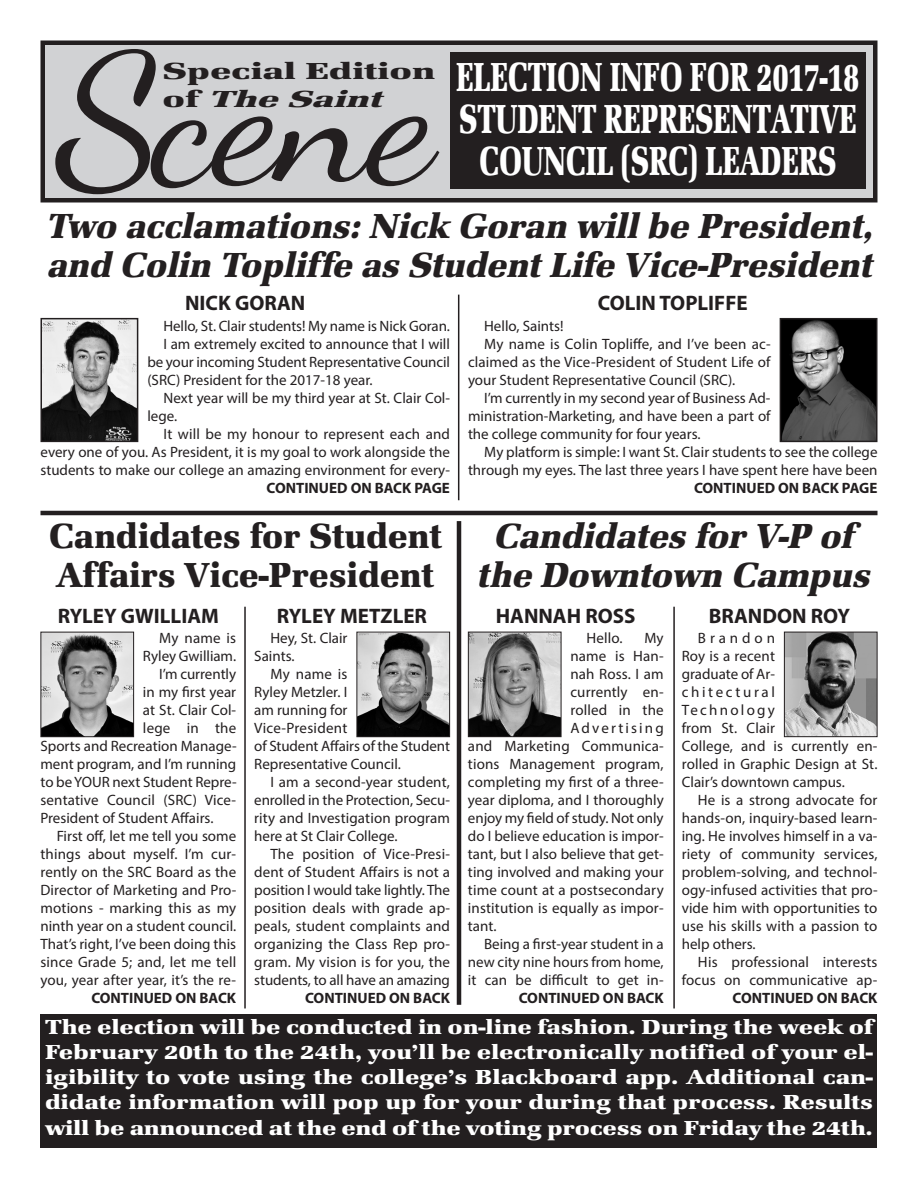
<style>
.page{position:relative;width:918px;height:1188px;background:#fff}
.page>*{position:absolute;margin:0;border:0;box-sizing:border-box;transform-origin:0 0}
.t1{font:172.5px "Dancing Script OT";color:#231f20;scale:1.12 1}
.t2{font:42px/42px "URW Latino T Blac";color:#fff;scale:.68 1}
.t3{font:italic 36px/39px "URW Latino T Blac";color:#231f20}
.t4{font:36px/39px "URW Latino T Blac";color:#231f20}
.t5{font:24px/28.8px "URW Latino T Blac";color:#231f20;scale:1.6 1}
.t6{font:21px/25.2px "URW Latino T Blac";letter-spacing:-.005em;color:#fff;text-align:justify;scale:1.23 1}
.t7{font:700 21px "Myriad Pro";color:#231f20}
.t8{font:15px/18px "Myriad Pro";color:#231f20}
.t9{font:700 15px "Myriad Pro";color:#231f20}
.t10{font:15px "Myriad Pro";letter-spacing:.14em;color:#231f20}
.s1{font-size:180px}
.s2{font-style:italic}
</style>
<div class="page">
<div style="left:45px;top:45px;width:828px;height:153px;background:#d1d2d4"></div>
<div style="left:40px;top:40px;width:838px;height:162px;border:4px solid #231f20"></div>
<div style="left:450px;top:52px;width:416px;height:137px;background:#231f20"></div>
<div style="left:40px;top:1014px;width:838px;height:134px;background:#231f20"></div>
<img style="left:43px;top:321px;width:92px;height:118px">
<div style="left:40px;top:318px;width:98px;height:124px;border:2px solid #231f20"></div>
<img style="left:783px;top:321px;width:92px;height:118px">
<div style="left:780px;top:318px;width:98px;height:124px;border:2px solid #231f20"></div>
<hr style="left:40px;top:511px;width:838px;height:4px;background:#231f20">
<hr style="left:458px;top:295px;width:1px;height:205px;background:#231f20">
<hr style="left:457px;top:521px;width:4px;height:484px;background:#231f20">
<hr style="left:244px;top:607px;width:2px;height:401px;background:#231f20">
<hr style="left:673px;top:607px;width:2px;height:401px;background:#231f20">
<img style="left:359px;top:634px;width:89px;height:101px">
<div style="left:357px;top:632px;width:93px;height:105px;border:1px solid #231f20"></div>
<img style="left:42px;top:634px;width:90px;height:101px">
<div style="left:40px;top:632px;width:94px;height:105px;border:1px solid #231f20"></div>
<img style="left:470px;top:634px;width:89px;height:101px">
<div style="left:468px;top:632px;width:93px;height:105px;border:1px solid #231f20"></div>
<img style="left:786px;top:634px;width:90px;height:101px">
<div style="left:784px;top:632px;width:94px;height:105px;border:1px solid #231f20"></div>
<h1 class="t1" style="left:56px;top:20px;width:342px"><span class="s1">S</span>cene</h1>
<h3 class="t5" style="left:162px;top:59px;width:172px">Special Edition o f <span class="s2">The Saint</span></h3>
<h2 class="t2" style="left:456px;top:60px;width:594px">ELECTION INFO FOR 2017-18<br>STUDENT REPRESENTATIVE</h2>
<h2 class="t2" style="left:479px;top:144px;width:526px">COUNCIL (SRC) LEADERS</h2>
<h3 class="t3" style="left:46px;top:210px;width:836px">Two acclamations:Nick Goran willbe President, and Colin Topliffe as Student Life Vice-President</h3>
<h3 class="t7" style="left:185px;top:291px;width:122px">NICK GORAN</h3>
<p class="t8" style="left:164px;top:318px;width:288px">Hello, St. Clair students! My name is Nick Goran.</p>
<p class="t8" style="left:164px;top:336px;width:288px">I am extremely excited to announce that I will</p>
<p class="t8" style="left:147px;top:354px;width:304px">be your incoming Student Representative Council</p>
<p class="t8" style="left:147px;top:372px;width:227px">(SRC) President for the 2017-18 year.</p>
<p class="t8" style="left:164px;top:390px;width:288px">Next year will be my third year at St. Clair Col-</p>
<p class="t8" style="left:147px;top:408px;width:31px">lege.</p>
<p class="t8" style="left:164px;top:426px;width:288px">It will be my honour to represent each and</p>
<p class="t8" style="left:40px;top:444px;width:411px">every one of you. As President, it is my goal to work alongside the</p>
<p class="t8" style="left:40px;top:462px;width:411px">students to make our college an amazing environment for every-</p>
<p class="t9" style="left:267px;top:479px;width:185px">CONTINUED ON BACK PAGE</p>
<h3 class="t7" style="left:598px;top:291px;width:151px">COLIN TOPLIFFE</h3>
<p class="t8" style="left:484px;top:318px;width:81px">Hello, Saints!</p>
<p class="t8" style="left:484px;top:336px;width:288px">My name is Colin Topliffe, and I’ve been ac-</p>
<p class="t8" style="left:468px;top:354px;width:304px">claimed as the Vice-President of Student Life of</p>
<p class="t8" style="left:468px;top:372px;width:269px">your Student Representative Council (SRC).</p>
<p class="t8" style="left:484px;top:390px;width:288px">I’m currently in my second year of Business Ad-</p>
<p class="t8" style="left:468px;top:408px;width:304px">ministration-Marketing, and have been a part of</p>
<p class="t8" style="left:468px;top:426px;width:234px">the college community for four years.</p>
<p class="t8" style="left:484px;top:444px;width:395px">My platform is simple: I want St. Clair students to see the college</p>
<p class="t8" style="left:468px;top:462px;width:411px">through my eyes. The last three years I have spent here have been</p>
<p class="t9" style="left:694px;top:479px;width:185px">CONTINUED ON BACK PAGE</p>
<h3 class="t4" style="left:49px;top:520px;width:395px">Candidates for Student<br>Affairs Vice-President</h3>
<h3 class="t3" style="left:476px;top:520px;width:402px;text-align:center">Candidates for V-P of the Downtown Campus</h3>
<h3 class="t7" style="left:58px;top:603px;width:163px">RYLEY GWILLIAM</h3>
<h3 class="t7" style="left:277px;top:603px;width:152px">RYLEY METZLER</h3>
<h3 class="t7" style="left:496px;top:603px;width:141px">HANNAH ROSS</h3>
<h3 class="t7" style="left:709px;top:603px;width:143px">BRANDON ROY</h3>
<p class="t8" style="left:159px;top:630px;width:79px">My name is</p>
<p class="t8" style="left:143px;top:648px;width:95px">Ryley Gwilliam.</p>
<p class="t8" style="left:159px;top:666px;width:79px">I’m currently</p>
<p class="t8" style="left:143px;top:684px;width:95px">in my first year</p>
<p class="t8" style="left:143px;top:702px;width:95px">at St. Clair Col-</p>
<p class="t8" style="left:143px;top:720px;width:95px">lege in the</p>
<p class="t8" style="left:40px;top:738px;width:198px">Sports and Recreation Manage-</p>
<p class="t8" style="left:40px;top:756px;width:197px">ment program, and I’m running</p>
<p class="t8" style="left:40px;top:774px;width:198px">to be YOUR next Student Repre-</p>
<p class="t8" style="left:40px;top:792px;width:197px">sentative Council (SRC) Vice-</p>
<p class="t8" style="left:40px;top:810px;width:174px">President of Student Affairs.</p>
<p class="t8" style="left:57px;top:828px;width:181px">First off, let me tell you some</p>
<p class="t8" style="left:40px;top:846px;width:197px">things about myself. I’m cur-</p>
<p class="t8" style="left:40px;top:864px;width:197px">rently on the SRC Board as the</p>
<p class="t8" style="left:40px;top:882px;width:197px">Director of Marketing and Pro-</p>
<p class="t8" style="left:40px;top:900px;width:197px">motions - marking this as my</p>
<p class="t8" style="left:40px;top:918px;width:197px">ninth year on a student council.</p>
<p class="t8" style="left:40px;top:936px;width:197px">That’s right, I’ve been doing this</p>
<p class="t8" style="left:40px;top:954px;width:197px">since Grade 5; and, let me tell</p>
<p class="t8" style="left:40px;top:972px;width:197px">you, year after year, it’s the re-</p>
<p class="t9" style="left:91px;top:989px;width:146px">CONTINUED ON BACK</p>
<p class="t8" style="left:254px;top:630px;width:95px;text-indent:16px">Hey, St. Clair<br>Saints.</p>
<p class="t8" style="left:254px;top:666px;width:197px;text-indent:16px">My name is<br>Ryley Metzler. I<br>am running for<br>Vice-President<br>of Student Affairs of the Student<br>Representative Council.</p>
<p class="t8" style="left:254px;top:774px;width:197px;text-align:justify;text-indent:16px">I am a second-year student, enrolled in the Protection, Secu&shy;rity and Investigation program here at St Clair College.</p>
<p class="t8" style="left:254px;top:846px;width:197px;text-align:justify;text-indent:16px">The position of Vice-Presi&shy;dent of Student Affairs is not a position I would take lightly. The position deals with grade ap&shy;peals, student complaints and organizing the Class Rep pro&shy;gram. My vision is for you, the students, to all have an amazing</p>
<p class="t9" style="left:305px;top:989px;width:146px">CONTINUED ON BACK</p>
<p class="t8" style="left:587px;top:630px;width:38px">Hello.</p>
<p class="t8" style="left:644px;top:630px;width:21px">My</p>
<p class="t8" style="left:570px;top:648px;width:95px">name is Han-</p>
<p class="t8" style="left:570px;top:666px;width:95px">nah Ross. I am</p>
<p class="t8" style="left:570px;top:684px;width:95px">currently en-</p>
<p class="t8" style="left:570px;top:702px;width:95px">rolled in the</p>
<p class="t10" style="left:570px;top:722px;width:95px">Advertising</p>
<p class="t8" style="left:468px;top:738px;width:197px">and Marketing Communica-</p>
<p class="t8" style="left:468px;top:756px;width:197px">tions Management program,</p>
<p class="t8" style="left:468px;top:774px;width:197px">completing my first of a three-</p>
<p class="t8" style="left:468px;top:792px;width:197px">year diploma, and I thoroughly</p>
<p class="t8" style="left:468px;top:810px;width:197px">enjoy my field of study. Not only</p>
<p class="t8" style="left:468px;top:828px;width:197px">do I believe education is impor-</p>
<p class="t8" style="left:468px;top:846px;width:197px">tant, but I also believe that get-</p>
<p class="t8" style="left:468px;top:864px;width:197px">ting involved and making your</p>
<p class="t8" style="left:468px;top:882px;width:197px">time count at a postsecondary</p>
<p class="t8" style="left:468px;top:900px;width:197px">institution is equally as impor-</p>
<p class="t8" style="left:468px;top:918px;width:30px">tant.</p>
<p class="t8" style="left:484px;top:936px;width:181px">Being a first-year student in a</p>
<p class="t8" style="left:468px;top:954px;width:197px">new city nine hours from home,</p>
<p class="t8" style="left:468px;top:972px;width:197px">it can be difficult to get in-</p>
<p class="t9" style="left:519px;top:989px;width:146px">CONTINUED ON BACK</p>
<p class="t8" style="left:682px;top:630px;width:197px;text-indent:16px">Brandon<br>Roy is a recent<br>graduate of Ar-<br>chitectural<br>Technology<br>from St. Clair<br>College, and is currently en&shy;rolled in Graphic Design at St.<br>Clair’s downtown campus.</p>
<p class="t8" style="left:682px;top:792px;width:197px;text-align:justify;text-indent:16px">He is a strong advocate for hands-on, inquiry-based learn&shy;ing. He involves himself in a va&shy;riety of community services, problem-solving, and technol&shy;ogy-infused activities that pro&shy;vide him with opportunities to use his skills with a passion to help others.</p>
<p class="t8" style="left:682px;top:954px;width:197px;text-align:right">His professional interests focus on communicative ap-</p>
<p class="t9" style="left:733px;top:989px;width:146px">CONTINUED ON BACK</p>
<p class="t6" style="left:45px;top:1016px;width:675px">The election will be conducted in on-line fashion. During the week of February 20th to the 24th, you’ll be electronically notified of your el&shy;igibility to vote using the college’s Blackboard app. Additional can&shy;didate information will pop up for your during that process. Results will be announced at the end of the voting process on Friday the 24th.</p>
</div>
